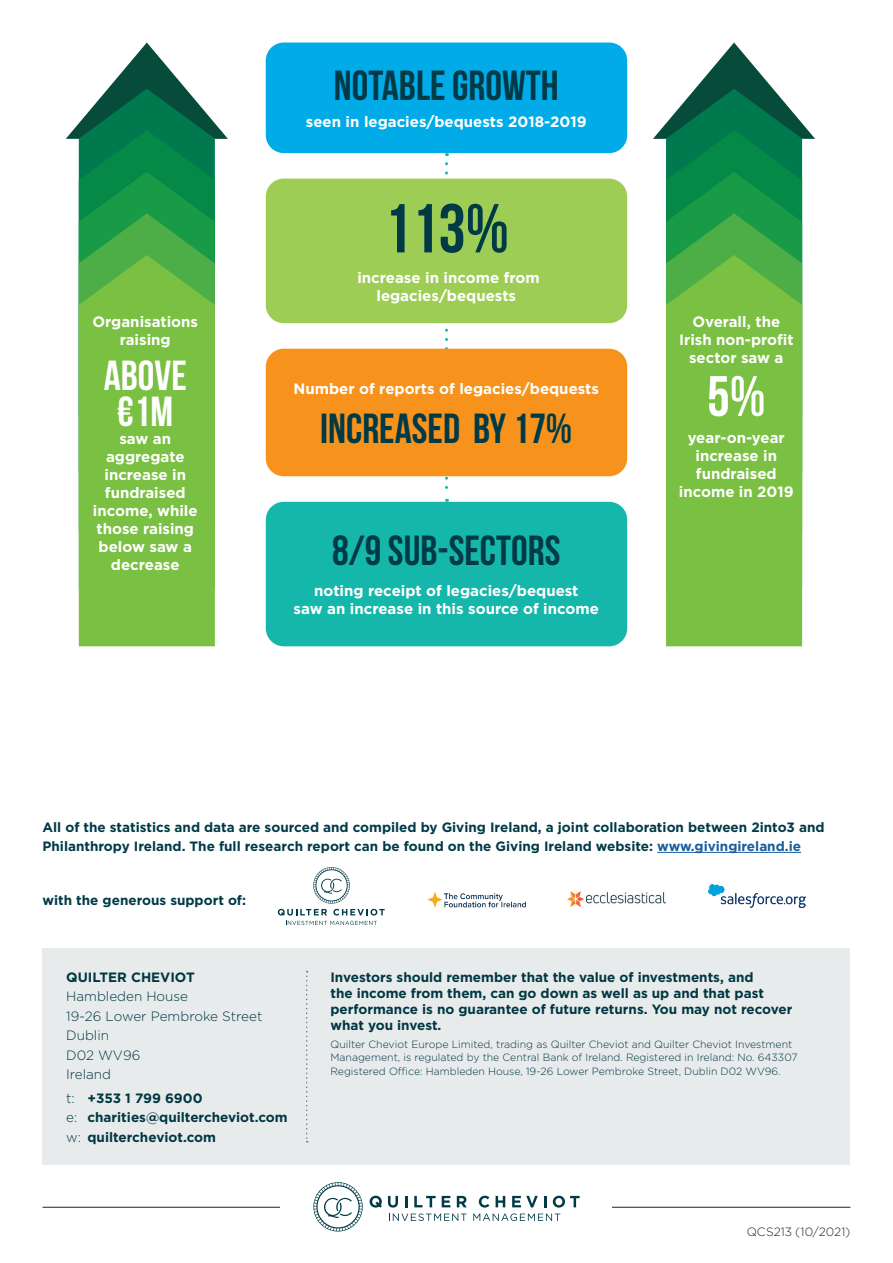
<style>
.page{position:relative;width:893px;height:1263px;background:#fff}
.page>*{position:absolute;margin:0;border:0;box-sizing:border-box;transform-origin:0 0}
.t1{font:700 69px "Bebas Neue";color:#003a47}
.t2{font:700 57px "Bebas Neue";color:#fff}
.t3{font:700 42px "Bebas Neue";color:#003a47}
.t4{font:700 42px/36px "Bebas Neue";color:#fff;text-align:center}
.t5{font:700 15px/18px "Gotham";color:#fff;text-align:center}
.t6{font:700 13.5px/16.2px "Gotham";color:#003741}
.t7{font:700 13.5px/19.5px "Gotham";color:#003a47}
.t8{font:300 13.5px/19.5px "Gotham";color:#003741}
.t9{font:300 12px "Gotham";letter-spacing:.005em;color:#231f20}
.t10{font:300 10.5px/13.5px "Gotham";color:#003741}
.s1{color:#175d9e}
.s2{font-weight:300}
</style>
<div class="page">
<hr style="left:657px;top:852px;width:144px;height:1px;background:#175d9e">
<hr style="left:43px;top:1207px;width:807px;height:1px;background:#231f20">
<div style="left:281px;top:1182px;width:331px;height:49px;background:#fff"></div>
<svg style="left:370px;top:1196px;width:12px;height:12px"></svg>
<svg style="left:388px;top:1196px;width:10px;height:11px"></svg>
<svg style="left:405px;top:1196px;width:2px;height:11px"></svg>
<svg style="left:414px;top:1196px;width:22px;height:11px"></svg>
<svg style="left:442px;top:1196px;width:8px;height:11px"></svg>
<svg style="left:457px;top:1196px;width:10px;height:11px"></svg>
<svg style="left:479px;top:1196px;width:10px;height:11px"></svg>
<svg style="left:496px;top:1196px;width:9px;height:11px"></svg>
<svg style="left:512px;top:1196px;width:26px;height:11px"></svg>
<svg style="left:544px;top:1196px;width:2px;height:11px"></svg>
<svg style="left:553px;top:1196px;width:27px;height:11px"></svg>
<svg style="left:389px;top:1213px;width:78px;height:8px"></svg>
<svg style="left:473px;top:1213px;width:87px;height:8px"></svg>
<svg style="left:313px;top:1182px;width:50px;height:49px"></svg>
<div style="left:43px;top:948px;width:807px;height:217px;background:#e8ebec"></div>
<svg style="left:306px;top:971px;width:2px;height:171px"></svg>
<svg style="left:445px;top:164px;width:3px;height:338px"></svg>
<div style="left:266px;top:179px;width:361px;height:144px;background:#9ecd56;border-radius:18px"></div>
<div style="left:266px;top:349px;width:361px;height:127px;background:#f7931d;border-radius:18px"></div>
<svg style="left:66px;top:43px;width:162px;height:372px"></svg>
<svg style="left:79px;top:130px;width:136px;height:42px;background:#027e4b"></svg>
<svg style="left:79px;top:172px;width:136px;height:41px;background:#0c8f47"></svg>
<svg style="left:79px;top:213px;width:136px;height:42px;background:#2da147"></svg>
<div style="left:79px;top:255px;width:136px;height:391px;background:#7ac042"></div>
<svg style="left:653px;top:43px;width:162px;height:372px"></svg>
<svg style="left:666px;top:130px;width:136px;height:42px;background:#027e4b"></svg>
<svg style="left:666px;top:172px;width:136px;height:41px;background:#0c8f47"></svg>
<svg style="left:666px;top:213px;width:136px;height:42px;background:#2da146"></svg>
<div style="left:666px;top:255px;width:136px;height:391px;background:#7ac042"></div>
<div style="left:266px;top:43px;width:361px;height:110px;background:#00abe7;border-radius:18px"></div>
<div style="left:266px;top:502px;width:361px;height:144px;background:#16b7ab;border-radius:18px"></div>
<img style="left:427px;top:892px;width:98px;height:15px">
<img style="left:568px;top:892px;width:97px;height:14px">
<img style="left:708px;top:885px;width:98px;height:22px">
<svg style="left:278px;top:867px;width:107px;height:58px"></svg>
<h3 class="t3" style="left:334px;top:63px;width:226px">NOTABLE GROWTH</h3>
<p class="t5" style="left:306px;top:112px;width:282px">seen in legacies/bequests 2018-2019</p>
<p class="t5" style="left:92px;top:313px;width:107px">Organisations raising</p>
<h3 class="t4" style="left:104px;top:356px;width:85px">ABOVE €1M</h3>
<p class="t5" style="left:93px;top:429px;width:106px">saw an aggregate increase in fundraised income, while those raising below saw a decrease</p>
<h1 class="t1" style="left:384px;top:191px;width:127px">113%</h1>
<p class="t5" style="left:357px;top:269px;width:184px">increase in income from legacies/bequests</p>
<p class="t5" style="left:294px;top:380px;width:307px">Number of reports of legacies/bequests</p>
<h3 class="t3" style="left:320px;top:405px;width:254px">INCREASED BY 17%</h3>
<h3 class="t3" style="left:332px;top:528px;width:230px">8/9 SUB-SECTORS</h3>
<p class="t5" style="left:294px;top:582px;width:307px">noting receipt of legacies/bequest<br>saw an increase in this source of income</p>
<p class="t5" style="left:679px;top:313px;width:116px">Overall, the<br>Irish non-profit sector saw a</p>
<h2 class="t2" style="left:707px;top:365px;width:60px">5%</h2>
<p class="t5" style="left:679px;top:428px;width:116px">year-on-year increase in fundraised income in 2019</p>
<p class="t7" style="left:43px;top:817px;width:784px">All of the statistics and data are sourced and compiled by Giving Ireland, a joint collaboration between 2into3 and<br>Philanthropy Ireland. The full research report can be found on the Giving Ireland website: <span class="s1">www.givingireland.ie</span></p>
<p class="t7" style="left:43px;top:890px;width:205px">with the generous support of:</p>
<p class="t6" style="left:66px;top:968px;width:130px">QUILTER CHEVIOT</p>
<p class="t8" style="left:66px;top:986px;width:198px">Hambleden House<br>19-26 Lower Pembroke Street<br>Dublin<br>D02 WV96<br>Ireland</p>
<p class="t6" style="left:66px;top:1088px;width:223px;line-height:19.5px"><span class="s2">t:</span> +353 1 799 6900<br><span class="s2">e:</span> charities@quiltercheviot.com <span class="s2">w:</span> quiltercheviot.com</p>
<p class="t6" style="left:330px;top:968px;width:463px">Investors should remember that the value of investments, and<br>the income from them, can go down as well as up and that past performance is no guarantee of future returns. You may not recover what you invest.</p>
<p class="t10" style="left:330px;top:1037px;width:469px">Quilter Cheviot Europe Limited, trading as Quilter Cheviot and Quilter Cheviot Investment<br>Management, is regulated by the Central Bank of Ireland. Registered in Ireland: No. 643307<br>Registered Office: Hambleden House, 19-26 Lower Pembroke Street, Dublin D02 WV96.</p>
<p class="t9" style="left:747px;top:1224px;width:105px">QCS213 (10/2021)</p>
</div>
